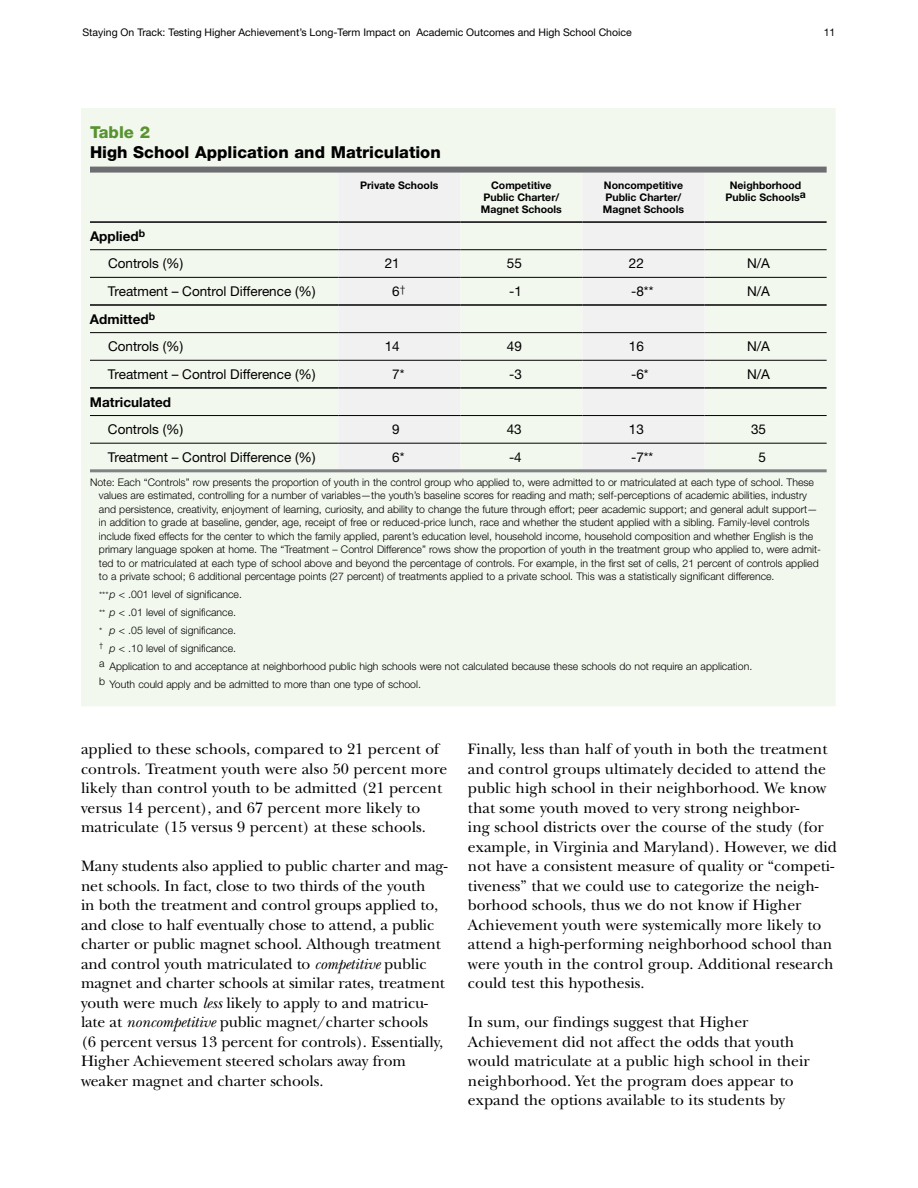
<style>
.page{position:relative;width:918px;height:1188px;background:#fff}
.page>*{position:absolute;margin:0;border:0;box-sizing:border-box;transform-origin:0 0}
.t1{font:800 16.5px "Helvetica Neue LT Std";color:#000}
.t2{font:800 16.5px "Helvetica Neue LT Std";color:#589231}
.t3{font:15.75px/19.5px "New Baskerville Std";color:#000}
.t4{font:13.5px/27.6px "Helvetica Neue LT Std";color:#000}
.t5{font:700 13.5px "Helvetica Neue LT Std";color:#000}
.t6{font:300 10.5px/13.5px "Helvetica Neue LT Std";color:#000}
.t7{font:700 10.5px/12px "Helvetica Neue LT Std";color:#000;text-align:center}
.t8{font:10.5px "Helvetica Neue LT Std";color:#000}
.s1{font-weight:700}
.s2{font-size:9px}
.s3{font-style:italic}
</style>
<div class="page">
<div style="left:81px;top:108px;width:755px;height:598px;background:#f3f8ee"></div>
<div style="left:338px;top:173px;width:367px;height:296px;background:#f1f1f2"></div>
<hr style="left:90px;top:249px;width:248px;height:1px;background:#000">
<hr style="left:338px;top:249px;width:122px;height:1px;background:#000">
<hr style="left:460px;top:249px;width:122px;height:1px;background:#000">
<hr style="left:582px;top:249px;width:123px;height:1px;background:#000">
<hr style="left:705px;top:249px;width:122px;height:1px;background:#000">
<hr style="left:90px;top:277px;width:248px;height:1px;background:#000">
<hr style="left:338px;top:277px;width:122px;height:1px;background:#000">
<hr style="left:460px;top:277px;width:122px;height:1px;background:#000">
<hr style="left:582px;top:277px;width:123px;height:1px;background:#000">
<hr style="left:705px;top:277px;width:122px;height:1px;background:#000">
<hr style="left:90px;top:360px;width:248px;height:1px;background:#000">
<hr style="left:338px;top:360px;width:122px;height:1px;background:#000">
<hr style="left:460px;top:360px;width:122px;height:1px;background:#000">
<hr style="left:582px;top:360px;width:123px;height:1px;background:#000">
<hr style="left:705px;top:360px;width:122px;height:1px;background:#000">
<hr style="left:90px;top:443px;width:248px;height:1px;background:#000">
<hr style="left:338px;top:443px;width:122px;height:1px;background:#000">
<hr style="left:460px;top:443px;width:122px;height:1px;background:#000">
<hr style="left:582px;top:443px;width:123px;height:1px;background:#000">
<hr style="left:705px;top:443px;width:122px;height:1px;background:#000">
<hr style="left:90px;top:221px;width:248px;height:2px;background:#000">
<hr style="left:338px;top:221px;width:122px;height:2px;background:#000">
<hr style="left:460px;top:221px;width:122px;height:2px;background:#000">
<hr style="left:582px;top:221px;width:123px;height:2px;background:#000">
<hr style="left:705px;top:221px;width:122px;height:2px;background:#000">
<hr style="left:90px;top:304px;width:248px;height:2px;background:#000">
<hr style="left:338px;top:304px;width:122px;height:2px;background:#000">
<hr style="left:460px;top:304px;width:122px;height:2px;background:#000">
<hr style="left:582px;top:304px;width:123px;height:2px;background:#000">
<hr style="left:705px;top:304px;width:122px;height:2px;background:#000">
<hr style="left:90px;top:332px;width:248px;height:1px;background:#000">
<hr style="left:338px;top:332px;width:122px;height:1px;background:#000">
<hr style="left:460px;top:332px;width:122px;height:1px;background:#000">
<hr style="left:582px;top:332px;width:123px;height:1px;background:#000">
<hr style="left:705px;top:332px;width:122px;height:1px;background:#000">
<hr style="left:90px;top:387px;width:248px;height:2px;background:#000">
<hr style="left:338px;top:387px;width:122px;height:2px;background:#000">
<hr style="left:460px;top:387px;width:122px;height:2px;background:#000">
<hr style="left:582px;top:387px;width:123px;height:2px;background:#000">
<hr style="left:705px;top:387px;width:122px;height:2px;background:#000">
<hr style="left:90px;top:415px;width:248px;height:1px;background:#000">
<hr style="left:338px;top:415px;width:122px;height:1px;background:#000">
<hr style="left:460px;top:415px;width:122px;height:1px;background:#000">
<hr style="left:582px;top:415px;width:123px;height:1px;background:#000">
<hr style="left:705px;top:415px;width:122px;height:1px;background:#000">
<div style="left:90px;top:167px;width:737px;height:6px;background:#6d6e71"></div>
<hr style="left:90px;top:469px;width:737px;height:3px;background:#808285">
<p class="t8" style="left:82px;top:26px;width:551px">Staying On Track: Testing Higher Achievement’s Long-Term Impact on Academic Outcomes and High School Choice</p>
<p class="t8" style="left:824px;top:26px;width:13px">11</p>
<p class="t2" style="left:90px;top:122px;width:62px">Table 2</p>
<p class="t1" style="left:90px;top:142px;width:352px">High School Application and Matriculation</p>
<p class="t7" style="left:360px;top:179px;width:80px">Private Schools</p>
<p class="t7" style="left:481px;top:179px;width:83px">Competitive<br>Public Charter/<br>Magnet Schools</p>
<p class="t7" style="left:603px;top:179px;width:83px;text-align:left">Noncompetitive<br>Public Charter/<br>Magnet Schools</p>
<p class="t7" style="left:725px;top:179px;width:82px">Neighborhood<br>Public Schoolsa</p>
<p class="t4" style="left:108px;top:222px;width:77px;text-indent:-18px"><span class="s1">Applied</span><sup>b<br></sup>Controls (%)</p>
<p class="t4" style="left:385px;top:250px;width:17px">21</p>
<p class="t4" style="left:507px;top:250px;width:17px">55</p>
<p class="t4" style="left:629px;top:250px;width:17px">22</p>
<p class="t4" style="left:747px;top:250px;width:24px">N/A</p>
<p class="t4" style="left:108px;top:277px;width:209px">Treatment – Control Difference (%)</p>
<p class="t4" style="left:392px;top:277px;width:15px">6<sup>†</sup></p>
<p class="t4" style="left:509px;top:277px;width:14px">-1</p>
<p class="t4" style="left:631px;top:277px;width:24px">-8**</p>
<p class="t4" style="left:747px;top:277px;width:24px">N/A</p>
<p class="t4" style="left:108px;top:305px;width:77px;text-indent:-18px"><span class="s1">Admitted</span><sup>b<br></sup>Controls (%)</p>
<p class="t4" style="left:385px;top:332px;width:17px">14</p>
<p class="t4" style="left:507px;top:332px;width:17px">49</p>
<p class="t4" style="left:629px;top:332px;width:17px">16</p>
<p class="t4" style="left:747px;top:332px;width:24px">N/A</p>
<p class="t4" style="left:108px;top:360px;width:209px">Treatment – Control Difference (%)</p>
<p class="t4" style="left:392px;top:360px;width:14px">7*</p>
<p class="t4" style="left:509px;top:360px;width:14px">-3</p>
<p class="t4" style="left:631px;top:360px;width:19px">-6*</p>
<p class="t4" style="left:747px;top:360px;width:24px">N/A</p>
<p class="t5" style="left:90px;top:393px;width:83px">Matriculated</p>
<p class="t4" style="left:108px;top:415px;width:77px">Controls (%)</p>
<p class="t4" style="left:392px;top:415px;width:9px">9</p>
<p class="t4" style="left:507px;top:415px;width:17px">43</p>
<p class="t4" style="left:629px;top:415px;width:17px">13</p>
<p class="t4" style="left:751px;top:415px;width:17px">35</p>
<p class="t4" style="left:108px;top:443px;width:209px">Treatment – Control Difference (%)</p>
<p class="t4" style="left:392px;top:443px;width:14px">6*</p>
<p class="t4" style="left:509px;top:443px;width:14px">-4</p>
<p class="t4" style="left:631px;top:443px;width:24px">-7**</p>
<p class="t4" style="left:758px;top:443px;width:9px">5</p>
<p class="t6" style="left:99px;top:475px;width:724px;text-indent:-9px">Note: Each “Controls” row presents the proportion of youth in the control group who applied to, were admitted to or matriculated at each type of school. These values are estimated, controlling for a number of variables—the youth’s baseline scores for reading and math; self-perceptions of academic abilities, industry and persistence, creativity, enjoyment of learning, curiosity, and ability to change the future through effort; peer academic support; and general adult support— in addition to grade at baseline, gender, age, receipt of free or reduced-price lunch, race and whether the student applied with a sibling. Family-level controls include fixed effects for the center to which the family applied, parent’s education level, household income, household composition and whether English is the primary language spoken at home. The “Treatment – Control Difference” rows show the proportion of youth in the treatment group who applied to, were admit&shy;ted to or matriculated at each type of school above and beyond the percentage of controls. For example, in the first set of cells, 21 percent of controls applied to a private school; 6 additional percentage points (27 percent) of treatments applied to a private school. This was a statistically significant difference.</p>
<p class="t6" style="left:99px;top:585px;width:655px;line-height:18px"><span class="s2">***</span><span class="s3">p</span> &lt; .001 level of significance.<br><span class="s2">**</span> <span class="s3">p</span> &lt; .01 level of significance.<br><span class="s2">*</span> <span class="s3">p</span> &lt; .05 level of significance.<br><sup>†</sup> <span class="s3">p</span> &lt; .10 level of significance.<br>a Application to and acceptance at neighborhood public high schools were not calculated because these schools do not require an application. b Youth could apply and be admitted to more than one type of school.</p>
<p class="t3" style="left:81px;top:739px;width:368px">applied to these schools, compared to 21 percent of controls. Treatment youth were also 50 percent more likely than control youth to be admitted (21 percent versus 14 percent), and 67 percent more likely to matriculate (15 versus 9 percent) at these schools.</p>
<p class="t3" style="left:81px;top:856px;width:368px">Many students also applied to public charter and mag&shy;net schools. In fact, close to two thirds of the youth<br>in both the treatment and control groups applied to, and close to half eventually chose to attend, a public charter or public magnet school. Although treatment and control youth matriculated to <span class="s3">competitive</span> public magnet and charter schools at similar rates, treatment youth were much <span class="s3">less</span> likely to apply to and matricu&shy;late at <span class="s3">noncompetitive</span> public magnet/charter schools<br>(6 percent versus 13 percent for controls). Essentially, Higher Achievement steered scholars away from weaker magnet and charter schools.</p>
<p class="t3" style="left:468px;top:739px;width:371px">Finally, less than half of youth in both the treatment and control groups ultimately decided to attend the public high school in their neighborhood. We know that some youth moved to very strong neighbor-<br>ing school districts over the course of the study (for example, in Virginia and Maryland). However, we did not have a consistent measure of quality or “competi&shy;tiveness” that we could use to categorize the neigh&shy;borhood schools, thus we do not know if Higher Achievement youth were systemically more likely to attend a high-performing neighborhood school than were youth in the control group. Additional research could test this hypothesis.</p>
<p class="t3" style="left:468px;top:1012px;width:343px">In sum, our findings suggest that Higher Achievement did not affect the odds that youth would matriculate at a public high school in their neighborhood. Yet the program does appear to expand the options available to its students by</p>
</div>
